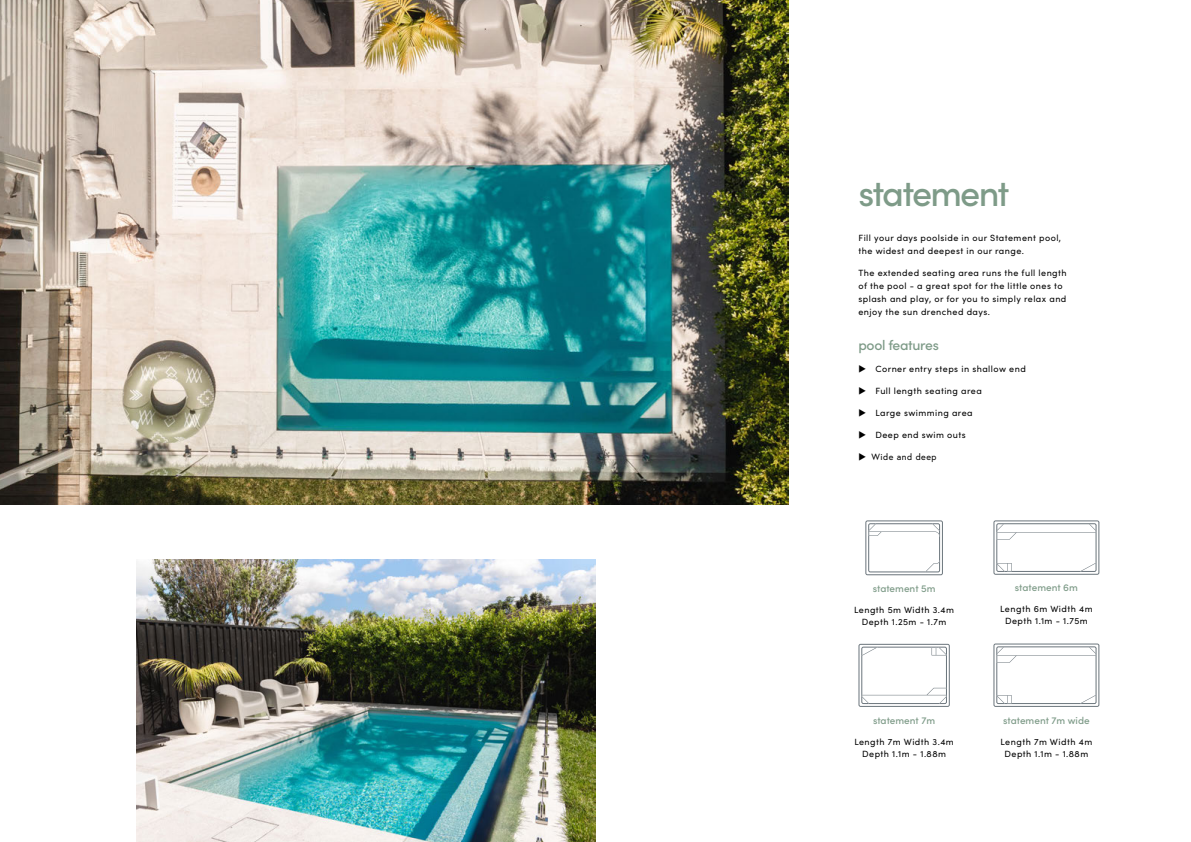
<style>
.page{position:relative;width:1191px;height:842px;background:#fff}
.page>*{position:absolute;margin:0;border:0;box-sizing:border-box;transform-origin:0 0}
.t1{font:500 36px "Sofia Pro";letter-spacing:-.05em;color:#7e9b88}
.t2{font:500 14px "Sofia Pro";letter-spacing:-.025em;color:#7e9b88}
.t3{font:500 10px "Sofia Pro";color:#7e9b88}
.t4{font:9px/13px "Sofia Pro";letter-spacing:.05em;color:#000;text-align:center}
.t5{font:9px "Europa";letter-spacing:.05em;color:#000}
</style>
<div class="page">
<img style="left:0;top:0;width:788px;height:504px">
<img style="left:136px;top:559px;width:459px;height:283px">
<svg style="left:865px;top:520px;width:78px;height:55px"></svg>
<svg style="left:858px;top:644px;width:91px;height:63px"></svg>
<svg style="left:993px;top:520px;width:106px;height:55px"></svg>
<svg style="left:993px;top:643px;width:106px;height:64px"></svg>
<h1 class="t1" style="left:858px;top:167px;width:152px">statement</h1>
<p class="t4" style="left:858px;top:231px;width:204px;text-align:left">Fill your days poolside in our Statement pool, the widest and deepest in our range.</p>
<p class="t4" style="left:858px;top:266px;width:210px;text-align:left">The extended seating area runs the full length of the pool - a great spot for the little ones to splash and play, or for you to simply relax and enjoy the sun drenched days.</p>
<h2 class="t2" style="left:858px;top:335px;width:82px">pool features</h2>
<p class="t4" style="left:858px;top:362px;width:169px">◆ Corner entry steps in shallow end</p>
<p class="t4" style="left:858px;top:384px;width:125px">◆ Full length seating area</p>
<p class="t4" style="left:858px;top:406px;width:116px">◆ Large swimming area</p>
<p class="t4" style="left:858px;top:428px;width:109px">◆ Deep end swim outs</p>
<p class="t5" style="left:858px;top:451px;width:80px">◆ Wide and deep</p>
<p class="t3" style="left:872px;top:581px;width:64px">statement 5m</p>
<p class="t4" style="left:854px;top:603px;width:101px;line-height:12px">Length 5m Width 3.4m<br>Depth 1.25m - 1.7m</p>
<p class="t3" style="left:873px;top:713px;width:64px">statement 7m</p>
<p class="t4" style="left:854px;top:735px;width:101px;line-height:12px">Length 7m Width 3.4m<br>Depth 1.1m - 1.88m</p>
<p class="t3" style="left:1015px;top:580px;width:65px">statement 6m</p>
<p class="t4" style="left:1000px;top:602px;width:94px;line-height:12px">Length 6m Width 4m<br>Depth 1.1m - 1.75m</p>
<p class="t3" style="left:1003px;top:713px;width:88px">statement 7m wide</p>
<p class="t4" style="left:1000px;top:735px;width:93px;line-height:12px">Length 7m Width 4m<br>Depth 1.1m - 1.88m</p>
</div>
